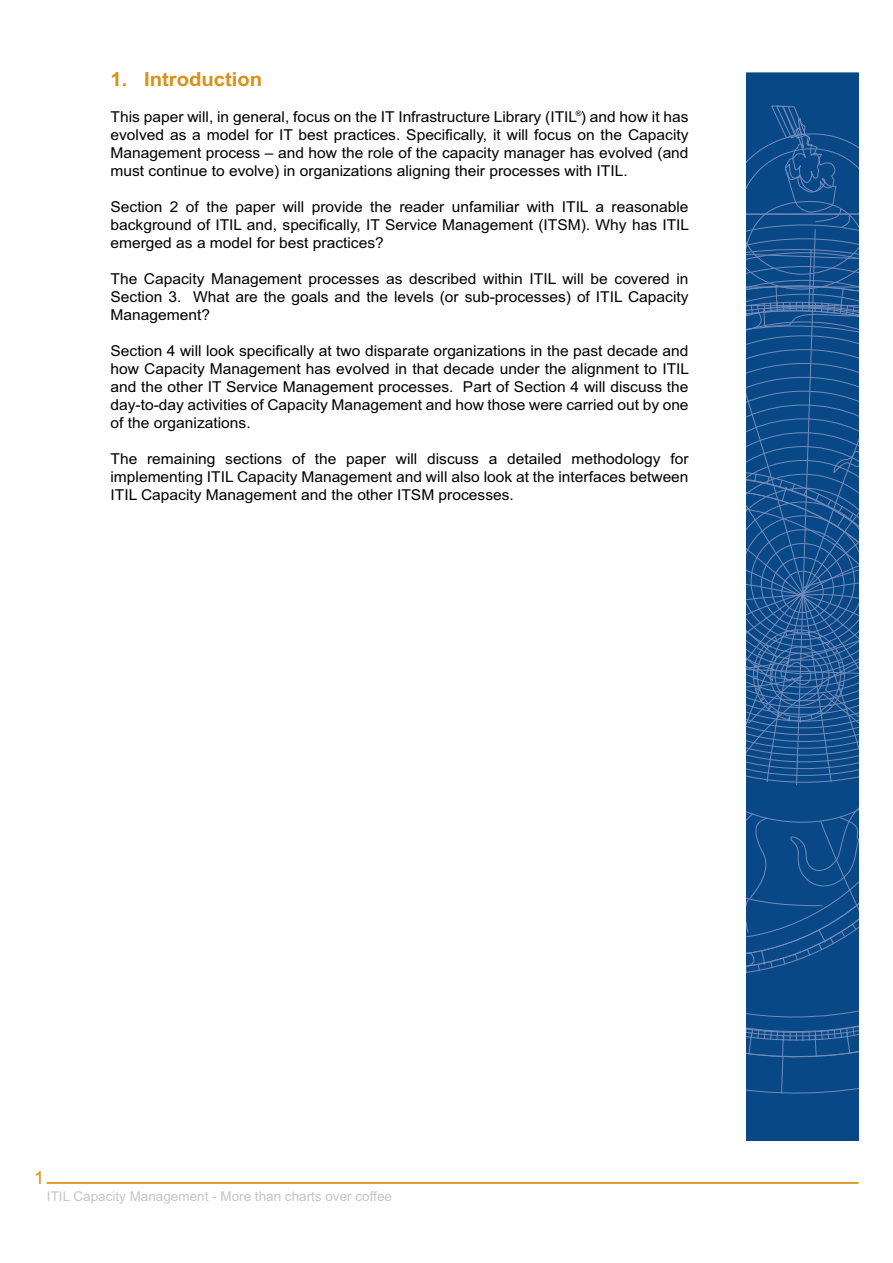
<style>
.page{position:relative;width:893px;height:1263px;background:#fff}
.page>*{position:absolute;margin:0;border:0;box-sizing:border-box;transform-origin:0 0}
.t1{font:700 19.5px "Arial";color:#da9114;scale:1.04 1}
.t2{font:18px "Arial";color:#da9114}
.t3{font:15px/18px "Arial";color:#000;text-align:justify;scale:1.04 1}
.t4{font:13.5px "Arial";color:#c5c5c5}
</style>
<div class="page">
<hr style="left:47px;top:1182px;width:812px;height:2px;background:#da9114">
<div style="left:746px;top:72px;width:113px;height:1069px;background:#084887"></div>
<div style="left:746px;top:1064px;width:113px;height:37px;background:#084887"></div>
<svg style="left:746px;top:1006px;width:113px;height:26px;background:#0d4b89"></svg>
<svg style="left:746px;top:1027px;width:44px;height:67px;background:#15508d"></svg>
<svg style="left:796px;top:1025px;width:63px;height:33px;background:#1c5590"></svg>
<svg style="left:746px;top:105px;width:113px;height:901px;background:#17518e"></svg>
<h1 class="t1" style="left:111px;top:72px;width:147px">1. Introduction</h1>
<p class="t3" style="left:111px;top:109px;width:557px">This paper will, in general, focus on the IT Infrastructure Library (ITIL<sup>®</sup>) and how it has evolved as a model for IT best practices. Specifically, it will focus on the Capacity Management process – and how the role of the capacity manager has evolved (and must continue to evolve) in organizations aligning their processes with ITIL.</p>
<p class="t3" style="left:111px;top:199px;width:558px">Section 2 of the paper will provide the reader unfamiliar with ITIL a reasonable background of ITIL and, specifically, IT Service Management (ITSM). Why has ITIL emerged as a model for best practices?</p>
<p class="t3" style="left:111px;top:271px;width:557px">The Capacity Management processes as described within ITIL will be covered in Section 3. What are the goals and the levels (or sub-processes) of ITIL Capacity Management?</p>
<p class="t3" style="left:111px;top:343px;width:558px">Section 4 will look specifically at two disparate organizations in the past decade and how Capacity Management has evolved in that decade under the alignment to ITIL and the other IT Service Management processes. Part of Section 4 will discuss the day-to-day activities of Capacity Management and how those were carried out by one of the organizations.</p>
<p class="t3" style="left:111px;top:451px;width:557px">The remaining sections of the paper will discuss a detailed methodology for implementing ITIL Capacity Management and will also look at the interfaces between ITIL Capacity Management and the other ITSM processes.</p>
<p class="t2" style="left:34px;top:1171px;width:12px">1</p>
<p class="t4" style="left:47px;top:1191px;width:347px">ITIL Capacity Management - More than charts over coffee</p>
</div>
